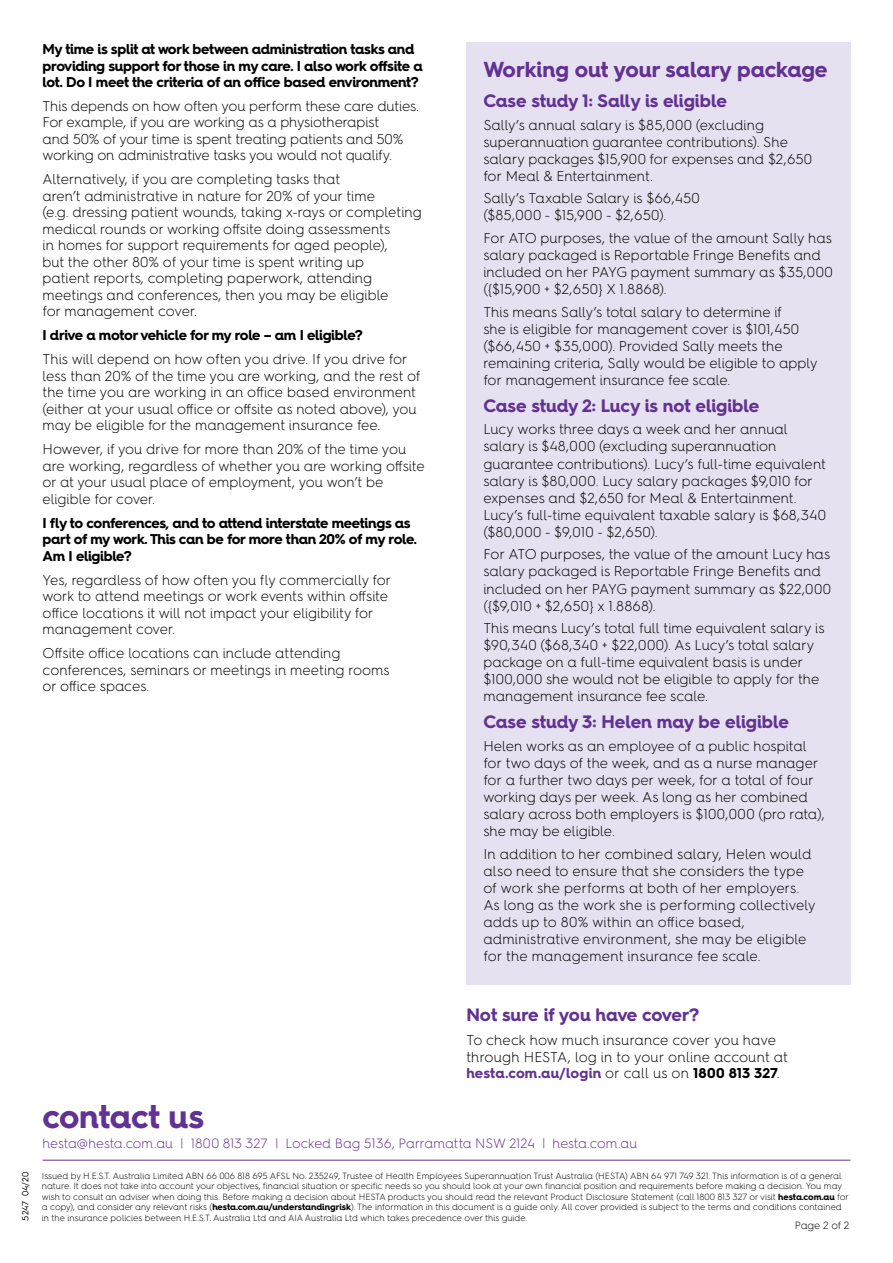
<style>
.page{position:relative;width:893px;height:1263px;background:#fff}
.page>*{position:absolute;margin:0;border:0;box-sizing:border-box;transform-origin:0 0}
.t1{font:700 33px "Hurme Geometric Sans 4";letter-spacing:-.01em;color:#623293}
.t2{font:700 21.75px "Hurme Geometric Sans 4";letter-spacing:-.005em;color:#623293}
.t3{font:700 18px "Hurme Geometric Sans 4";letter-spacing:-.005em;color:#623293}
.t4{font:300 14.25px/17.1px "Hurme Geometric Sans 4";color:#000}
.t5{font:700 14.25px/16.5px "Hurme Geometric Sans 4";letter-spacing:-.02em;color:#000}
.t6{font:300 13.5px "Hurme Geometric Sans 4";letter-spacing:-.01em;color:#623293}
.t7{font:300 10.5px "Hurme Geometric Sans 4";letter-spacing:-.02em;color:#000}
.t8{font:300 9px/10.5px "Hurme Geometric Sans 4";letter-spacing:-.005em;color:#000}
.t9{font:9px "Hurme Geometric Sans 4";color:#000}
.s1{font-weight:700;color:#623293}
.s2{font-weight:700}
</style>
<div class="page">
<hr style="left:43px;top:1160px;width:807px;height:1px;background:#623293">
<div style="left:466px;top:43px;width:384px;height:942px;background:#e6e1f0"></div>
<p class="t5" style="left:43px;top:41px;width:382px">My time is split at work between administration tasks and providing support for those in my care. I also work offsite a lot. Do I meet the criteria of an office based environment?</p>
<p class="t4" style="left:43px;top:97px;width:378px;line-height:16.5px">This depends on how often you perform these care duties.<br>For example, if you are working as a physiotherapist<br>and 50% of your time is spent treating patients and 50% working on administrative tasks you would not qualify.</p>
<p class="t4" style="left:43px;top:171px;width:381px;line-height:16.5px">Alternatively, if you are completing tasks that<br>aren’t administrative in nature for 20% of your time<br>(e.g. dressing patient wounds, taking x-rays or completing medical rounds or working offsite doing assessments<br>in homes for support requirements for aged people),<br>but the other 80% of your time is spent writing up<br>patient reports, completing paperwork, attending meetings and conferences, then you may be eligible<br>for management cover.</p>
<p class="t5" style="left:43px;top:327px;width:322px">I drive a motor vehicle for my role – am I eligible?</p>
<p class="t4" style="left:43px;top:351px;width:380px;line-height:16.5px">This will depend on how often you drive. If you drive for less than 20% of the time you are working, and the rest of the time you are working in an office based environment (either at your usual office or offsite as noted above), you may be eligible for the management insurance fee.</p>
<p class="t4" style="left:43px;top:441px;width:384px;line-height:16.5px">However, if you drive for more than 20% of the time you are working, regardless of whether you are working offsite or at your usual place of employment, you won’t be eligible for cover.</p>
<p class="t5" style="left:43px;top:514px;width:376px">I fly to conferences, and to attend interstate meetings as part of my work. This can be for more than 20% of my role.<br>Am I eligible?</p>
<p class="t4" style="left:43px;top:571px;width:350px;line-height:16.5px">Yes, regardless of how often you fly commercially for work to attend meetings or work events within offsite office locations it will not impact your eligibility for management cover.</p>
<p class="t4" style="left:43px;top:645px;width:349px;line-height:16.5px">Offsite office locations can include attending conferences, seminars or meetings in meeting rooms or office spaces.</p>
<h2 class="t2" style="left:483px;top:54px;width:346px">Working out your salary package</h2>
<p class="t3" style="left:483px;top:88px;width:245px">Case study 1: Sally is eligible</p>
<p class="t4" style="left:483px;top:116px;width:330px">Sally’s annual salary is $85,000 (excluding superannuation guarantee contributions). She salary packages $15,900 for expenses and $2,650 for Meal &amp; Entertainment.</p>
<p class="t4" style="left:483px;top:190px;width:218px">Sally’s Taxable Salary is $66,450 ($85,000 - $15,900 - $2,650).</p>
<p class="t4" style="left:483px;top:229px;width:351px">For ATO purposes, the value of the amount Sally has salary packaged is Reportable Fringe Benefits and included on her PAYG payment summary as $35,000 ({$15,900 + $2,650} X 1.8868).</p>
<p class="t4" style="left:483px;top:303px;width:336px">This means Sally’s total salary to determine if<br>she is eligible for management cover is $101,450 ($66,450 + $35,000). Provided Sally meets the remaining criteria, Sally would be eligible to apply for management insurance fee scale.</p>
<p class="t3" style="left:483px;top:393px;width:277px">Case study 2: Lucy is not eligible</p>
<p class="t4" style="left:483px;top:420px;width:344px">Lucy works three days a week and her annual salary is $48,000 (excluding superannuation guarantee contributions). Lucy’s full-time equivalent salary is $80,000. Lucy salary packages $9,010 for expenses and $2,650 for Meal &amp; Entertainment.<br>Lucy’s full-time equivalent taxable salary is $68,340 ($80,000 - $9,010 - $2,650).</p>
<p class="t4" style="left:483px;top:545px;width:349px">For ATO purposes, the value of the amount Lucy has salary packaged is Reportable Fringe Benefits and included on her PAYG payment summary as $22,000 ({$9,010 + $2,650} x 1.8868).</p>
<p class="t4" style="left:483px;top:619px;width:343px">This means Lucy’s total full time equivalent salary is $90,340 ($68,340 + $22,000). As Lucy’s total salary package on a full-time equivalent basis is under $100,000 she would not be eligible to apply for the management insurance fee scale.</p>
<p class="t3" style="left:483px;top:709px;width:307px">Case study 3: Helen may be eligible</p>
<p class="t4" style="left:483px;top:737px;width:343px">Helen works as an employee of a public hospital for two days of the week, and as a nurse manager for a further two days per week, for a total of four working days per week. As long as her combined salary across both employers is $100,000 (pro rata), she may be eligible.</p>
<p class="t4" style="left:483px;top:845px;width:334px">In addition to her combined salary, Helen would also need to ensure that she considers the type of work she performs at both of her employers.<br>As long as the work she is performing collectively adds up to 80% within an office based, administrative environment, she may be eligible for the management insurance fee scale.</p>
<p class="t3" style="left:466px;top:1002px;width:234px">Not sure if you have cover?</p>
<p class="t4" style="left:466px;top:1032px;width:323px;line-height:16.5px">To check how much insurance cover you have through HESTA, log in to your online account at <span class="s1">hesta.com.au/login</span> or call us on <span class="s2">1800 813 327</span>.</p>
<h1 class="t1" style="left:43px;top:1094px;width:163px">contact us</h1>
<p class="t6" style="left:43px;top:1134px;width:596px">hesta@hesta.com.au | 1800 813 327 | Locked Bag 5136, Parramatta NSW 2124 | hesta.com.au</p>
<p class="t9" style="left:19px;top:1220px;width:50px;rotate:-90deg">5247 04/20</p>
<p class="t8" style="left:42px;top:1170px;width:808px">Issued by H.E.S.T. Australia Limited ABN 66 006 818 695 AFSL No. 235249, Trustee of Health Employees Superannuation Trust Australia (HESTA) ABN 64 971 749 321. This information is of a general nature. It does not take into account your objectives, financial situation or specific needs so you should look at your own financial position and requirements before making a decision. You may wish to consult an adviser when doing this. Before making a decision about HESTA products you should read the relevant Product Disclosure Statement (call 1800 813 327 or visit <span class="s2">hesta.com.au</span> for a copy), and consider any relevant risks (<span class="s2">hesta.com.au/understandingrisk</span>). The information in this document is a guide only. All cover provided is subject to the terms and conditions contained in the insurance policies between H.E.S.T. Australia Ltd and AIA Australia Ltd which takes precedence over this guide.</p>
<p class="t7" style="left:795px;top:1218px;width:56px">Page 2 of 2</p>
</div>
